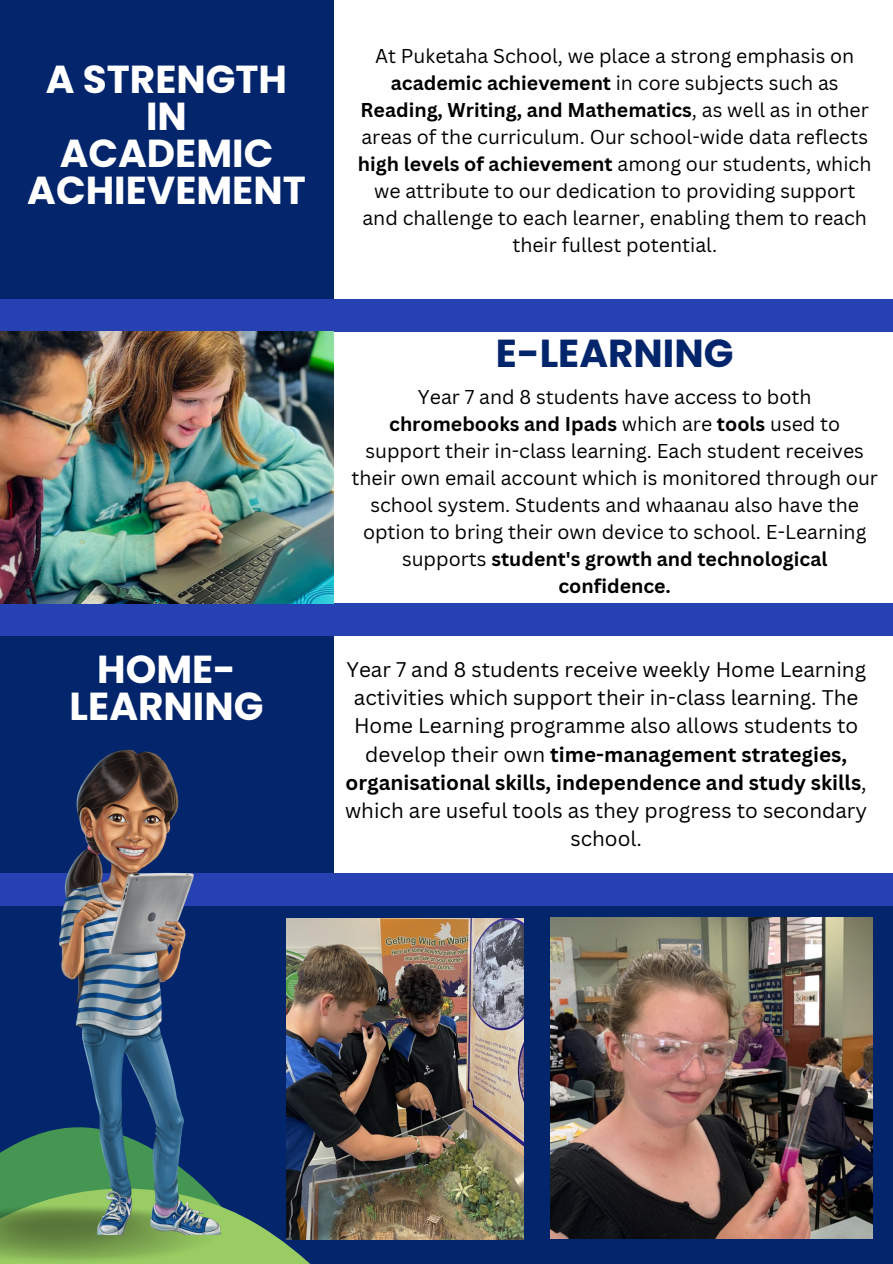
<style>
.page{position:relative;width:893px;height:1264px;background:#fff}
.page>*{position:absolute;margin:0;border:0;box-sizing:border-box;transform-origin:0 0}
.t1{font:700 39px/37.2px "Poppins";color:#fff;text-align:center}
.t2{font:700 39px "Poppins";color:#03256c}
.t3{font:20.7px/28.2px "Canva Sans";color:#000;text-align:center}
.t4{font:19.5px/27px "Canva Sans";color:#000;text-align:center}
.s1{font-weight:700}
</style>
<div class="page">
<div style="left:0;top:893px;width:892px;height:370px;background:#03256c"></div>
<div style="left:0;top:0;width:333px;height:1263px;background:#03256c"></div>
<svg style="left:0;top:1137px;width:30px;height:39px"></svg>
<svg style="left:0;top:1176px;width:475px;height:87px"></svg>
<img style="left:286px;top:918px;width:237px;height:321px">
<div style="left:0;top:300px;width:892px;height:32px;background:#2541b2"></div>
<div style="left:0;top:603px;width:892px;height:32px;background:#2541b2"></div>
<img style="left:0;top:332px;width:333px;height:271px">
<div style="left:0;top:873px;width:892px;height:32px;background:#2541b2"></div>
<img style="left:550px;top:917px;width:322px;height:321px">
<img style="left:0;top:1204px;width:219px;height:59px">
<img style="left:30px;top:749px;width:207px;height:485px">
<p class="t1" style="left:27px;top:60px;width:280px">A STRENGTH<br>IN<br>ACADEMIC<br>ACHIEVEMENT</p>
<h1 class="t4" style="left:358px;top:42px;width:515px">At Puketaha School, we place a strong emphasis on <span class="s1">academic achievement</span> in core subjects such as <span class="s1">Reading, Writing, and Mathematics</span>, as well as in other areas of the curriculum. Our school-wide data reflects <span class="s1">high levels of achievement</span> among our students, which we attribute to our dedication to providing support and challenge to each learner, enabling them to reach their fullest potential.</h1>
<h1 class="t2" style="left:496px;top:325px;width:239px">E-LEARNING</h1>
<h1 class="t4" style="left:351px;top:383px;width:528px">Year 7 and 8 students have access to both <span class="s1">chromebooks and Ipads</span> which are <span class="s1">tools</span> used to support their in-class learning. Each student receives their own email account which is monitored through our school system. Students and whaanau also have the option to bring their own device to school. E-Learning supports <span class="s1">student's growth and technological confidence.</span></h1>
<p class="t1" style="left:70px;top:650px;width:195px">HOME-<br>LEARNING</p>
<p class="t3" style="left:345px;top:655px;width:523px">Year 7 and 8 students receive weekly Home Learning activities which support their in-class learning. The Home Learning programme also allows students to develop their own <span class="s1">time-management strategies, organisational skills, independence and study skills</span>, which are useful tools as they progress to secondary school.</p>
</div>
